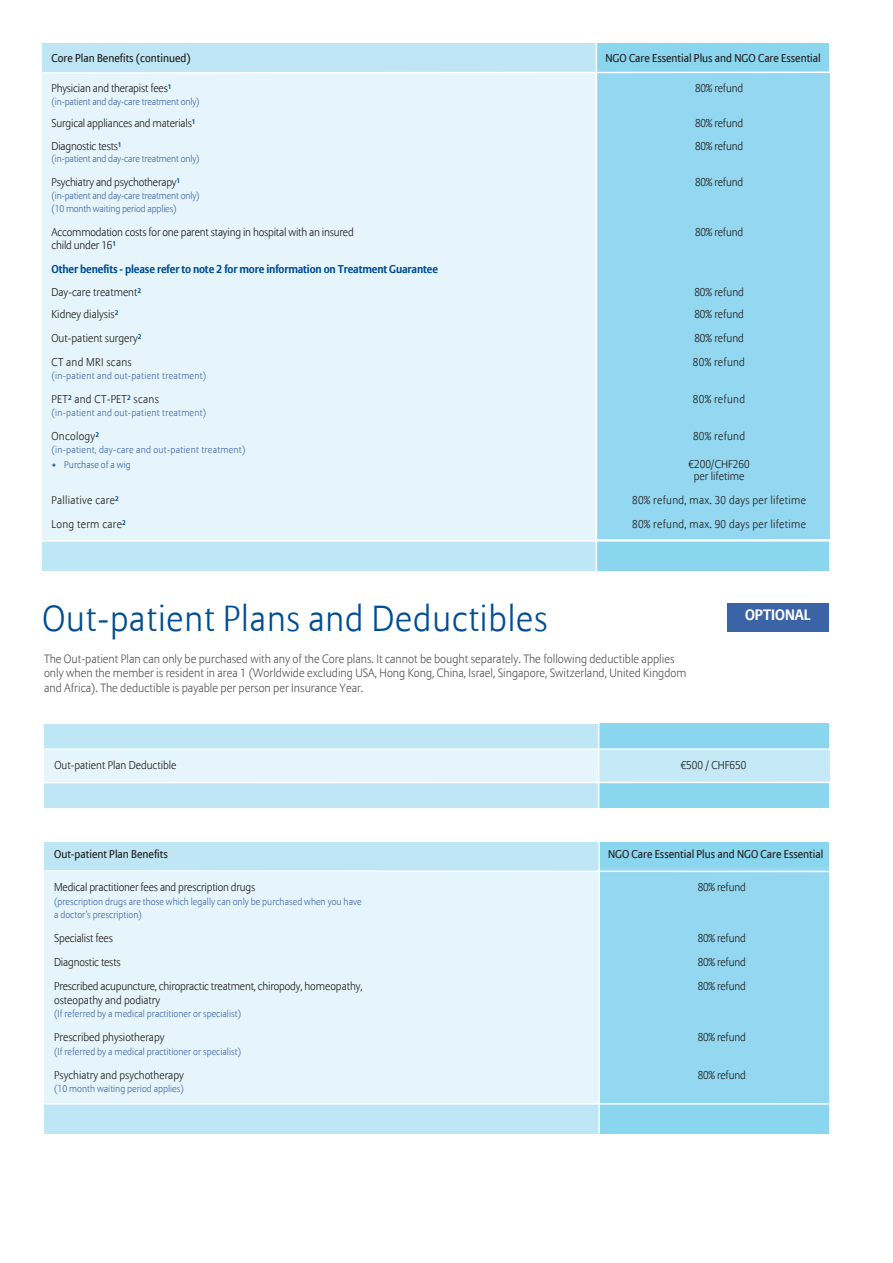
<style>
.page{position:relative;width:893px;height:1263px;background:#fff}
.page>*{position:absolute;margin:0;border:0;box-sizing:border-box;transform-origin:0 0}
.Subhead__Type_8__1{font:300 36px "Allianz Sans";letter-spacing:.025em;color:#014d95}
.Normal_1{font:700 15px "Allianz Sans";color:#fff}
.Normal_1-2{font:300 12px/14.4px "Allianz Sans";color:#57585a}
.Normal_1-3{font:300 11.25px "Allianz Sans";letter-spacing:-.015em;color:#231f20}
.Normal_1-4{font:300 11.25px "Allianz Sans";letter-spacing:.025em;color:#231f20}
.Normal_1-5{font:11.25px "Allianz Sans";color:#231f20}
.Normal_1-6{font:700 11.25px "Allianz Sans";letter-spacing:-.015em;color:#014d95}
.Normal_1-7{font:300 9.75px "Allianz Sans";color:#476aa9}
.Normal_1-8{font:300 9.75px "Allianz Sans";letter-spacing:.025em;color:#476aa9}
.Normal_1-9{font:300 9.75px "Allianz Sans";color:#3a64a5}
</style>
<div class="page">
<div style="left:43px;top:43px;width:726px;height:30px;background:#bee6f5"></div>
<div style="left:43px;top:73px;width:726px;height:467px;background:#e5f5fb"></div>
<div style="left:597px;top:73px;width:232px;height:465px;background:#93d8f0"></div>
<div style="left:596px;top:43px;width:233px;height:30px;background:#8ad6ee"></div>
<svg style="left:42px;top:71px;width:788px;height:3px"></svg>
<div style="left:43px;top:541px;width:726px;height:30px;background:#bee6f5"></div>
<div style="left:596px;top:541px;width:233px;height:30px;background:#8ad6ee"></div>
<hr style="left:596px;top:43px;width:1px;height:530px;background:#fff">
<hr style="left:35px;top:540px;width:794px;height:2px;background:#fff">
<div style="left:728px;top:603px;width:101px;height:28px;background:#3a64a5"></div>
<div style="left:44px;top:748px;width:785px;height:34px;background:#e5f5fb"></div>
<div style="left:44px;top:724px;width:733px;height:25px;background:#bee6f5"></div>
<div style="left:599px;top:724px;width:230px;height:25px;background:#8ad6ee"></div>
<hr style="left:44px;top:748px;width:801px;height:2px;background:#fff">
<div style="left:599px;top:750px;width:230px;height:32px;background:#c5e9f6"></div>
<div style="left:44px;top:782px;width:733px;height:26px;background:#bee6f5"></div>
<div style="left:599px;top:782px;width:230px;height:26px;background:#8ad6ee"></div>
<hr style="left:43px;top:782px;width:814px;height:1px;background:#fff">
<hr style="left:598px;top:722px;width:1px;height:87px;background:#fff">
<div style="left:44px;top:871px;width:727px;height:233px;background:#e5f5fb"></div>
<div style="left:44px;top:1104px;width:728px;height:30px;background:#bee6f5"></div>
<div style="left:45px;top:842px;width:727px;height:29px;background:#bee6f5"></div>
<div style="left:599px;top:842px;width:230px;height:29px;background:#8ad6ee"></div>
<div style="left:599px;top:867px;width:230px;height:237px;background:#93d8f0"></div>
<svg style="left:44px;top:869px;width:786px;height:4px"></svg>
<div style="left:599px;top:1104px;width:230px;height:30px;background:#8ad6ee"></div>
<hr style="left:45px;top:1103px;width:788px;height:2px;background:#fff">
<hr style="left:598px;top:838px;width:2px;height:296px;background:#fff">
<p class="Normal_1-5" style="left:52px;top:51px;width:141px">Core Plan Benefits (continued)</p>
<p class="Normal_1-5" style="left:605px;top:51px;width:217px">NGO Care Essential Plus and NGO Care Essential</p>
<p class="Normal_1-3" style="left:52px;top:81px;width:122px">Physician and therapist fees<sup>1</sup></p>
<p class="Normal_1-3" style="left:695px;top:81px;width:50px">80% refund</p>
<p class="Normal_1-7" style="left:52px;top:95px;width:150px">(in-patient and day-care treatment only)</p>
<p class="Normal_1-3" style="left:52px;top:116px;width:146px">Surgical appliances and materials<sup>1</sup></p>
<p class="Normal_1-3" style="left:695px;top:116px;width:50px">80% refund</p>
<p class="Normal_1-3" style="left:52px;top:139px;width:72px">Diagnostic tests<sup>1</sup></p>
<p class="Normal_1-3" style="left:695px;top:139px;width:50px">80% refund</p>
<p class="Normal_1-7" style="left:52px;top:153px;width:150px">(in-patient and day-care treatment only)</p>
<p class="Normal_1-3" style="left:52px;top:176px;width:130px">Psychiatry and psychotherapy<sup>1</sup></p>
<p class="Normal_1-3" style="left:695px;top:176px;width:50px">80% refund</p>
<p class="Normal_1-7" style="left:52px;top:190px;width:150px">(in-patient and day-care treatment only)</p>
<p class="Normal_1-7" style="left:52px;top:203px;width:127px">(10 month waiting period applies)</p>
<p class="Normal_1-3" style="left:52px;top:225px;width:304px">Accommodation costs for one parent staying in hospital with an insured</p>
<p class="Normal_1-3" style="left:695px;top:225px;width:50px">80% refund</p>
<p class="Normal_1-3" style="left:52px;top:239px;width:66px">child under 16<sup>1</sup></p>
<p class="Normal_1-6" style="left:52px;top:262px;width:388px">Other benefits - please refer to note 2 for more information on Treatment Guarantee</p>
<p class="Normal_1-3" style="left:52px;top:285px;width:91px">Day-care treatment<sup>2</sup></p>
<p class="Normal_1-3" style="left:694px;top:285px;width:51px">80% refund</p>
<p class="Normal_1-3" style="left:52px;top:308px;width:68px">Kidney dialysis<sup>2</sup></p>
<p class="Normal_1-3" style="left:694px;top:308px;width:51px">80% refund</p>
<p class="Normal_1-3" style="left:52px;top:332px;width:92px">Out-patient surgery<sup>2</sup></p>
<p class="Normal_1-3" style="left:694px;top:332px;width:51px">80% refund</p>
<p class="Normal_1-4" style="left:52px;top:356px;width:82px">CT and MRI scans</p>
<p class="Normal_1-4" style="left:693px;top:356px;width:54px">80% refund</p>
<p class="Normal_1-8" style="left:52px;top:370px;width:156px">(in-patient and out-patient treatment)</p>
<p class="Normal_1-4" style="left:52px;top:392px;width:109px">PET<sup>2</sup> and CT-PET<sup>2</sup> scans</p>
<p class="Normal_1-4" style="left:693px;top:392px;width:54px">80% refund</p>
<p class="Normal_1-8" style="left:52px;top:407px;width:156px">(in-patient and out-patient treatment)</p>
<p class="Normal_1-4" style="left:52px;top:429px;width:49px">Oncology<sup>2</sup></p>
<p class="Normal_1-4" style="left:693px;top:429px;width:54px">80% refund</p>
<p class="Normal_1-8" style="left:52px;top:443px;width:195px">(in-patient, day-care and out-patient treatment)</p>
<p class="Normal_1-9" style="left:52px;top:458px;width:81px">• Purchase of a wig</p>
<p class="Normal_1-3" style="left:688px;top:457px;width:63px">€200/CHF260</p>
<p class="Normal_1-3" style="left:694px;top:470px;width:52px">per lifetime</p>
<p class="Normal_1-4" style="left:52px;top:494px;width:69px">Palliative care<sup>2</sup></p>
<p class="Normal_1-4" style="left:632px;top:494px;width:175px">80% refund, max. 30 days per lifetime</p>
<p class="Normal_1-4" style="left:52px;top:518px;width:76px">Long term care<sup>2</sup></p>
<p class="Normal_1-4" style="left:632px;top:518px;width:175px">80% refund, max. 90 days per lifetime</p>
<p class="Subhead__Type_8__1" style="left:43px;top:597px;width:507px">Out-patient Plans and Deductibles</p>
<p class="Normal_1-2" style="left:44px;top:652px;width:644px">The Out-patient Plan can only be purchased with any of the Core plans. It cannot be bought separately. The following deductible applies only when the member is resident in area 1 (Worldwide excluding USA, Hong Kong, China, Israel, Singapore, Switzerland, United Kingdom and Africa). The deductible is payable per person per Insurance Year.</p>
<p class="Normal_1" style="left:745px;top:606px;width:67px">OPTIONAL</p>
<p class="Normal_1-3" style="left:54px;top:758px;width:124px">Out-patient Plan Deductible</p>
<p class="Normal_1-3" style="left:681px;top:758px;width:67px">€500 / CHF650</p>
<p class="Normal_1-5" style="left:54px;top:847px;width:115px">Out-patient Plan Benefits</p>
<p class="Normal_1-5" style="left:608px;top:847px;width:217px">NGO Care Essential Plus and NGO Care Essential</p>
<p class="Normal_1-3" style="left:54px;top:880px;width:203px">Medical practitioner fees and prescription drugs</p>
<p class="Normal_1-3" style="left:698px;top:880px;width:50px">80% refund</p>
<p class="Normal_1-7" style="left:54px;top:895px;width:309px">(prescription drugs are those which legally can only be purchased when you have</p>
<p class="Normal_1-7" style="left:54px;top:909px;width:89px">a doctor’s prescription)</p>
<p class="Normal_1-3" style="left:54px;top:931px;width:60px">Specialist fees</p>
<p class="Normal_1-3" style="left:698px;top:931px;width:50px">80% refund</p>
<p class="Normal_1-3" style="left:54px;top:955px;width:68px">Diagnostic tests</p>
<p class="Normal_1-3" style="left:698px;top:955px;width:50px">80% refund</p>
<p class="Normal_1-3" style="left:54px;top:979px;width:310px">Prescribed acupuncture, chiropractic treatment, chiropody, homeopathy,</p>
<p class="Normal_1-3" style="left:698px;top:979px;width:50px">80% refund</p>
<p class="Normal_1-3" style="left:54px;top:993px;width:108px">osteopathy and podiatry</p>
<p class="Normal_1-7" style="left:54px;top:1008px;width:188px">(If referred by a medical practitioner or specialist)</p>
<p class="Normal_1-3" style="left:54px;top:1030px;width:112px">Prescribed physiotherapy</p>
<p class="Normal_1-3" style="left:698px;top:1030px;width:50px">80% refund</p>
<p class="Normal_1-7" style="left:54px;top:1045px;width:188px">(If referred by a medical practitioner or specialist)</p>
<p class="Normal_1-3" style="left:54px;top:1068px;width:131px">Psychiatry and psychotherapy</p>
<p class="Normal_1-3" style="left:698px;top:1068px;width:50px">80% refund</p>
<p class="Normal_1-7" style="left:54px;top:1083px;width:131px">(10 month waiting period applies)</p>
</div>
